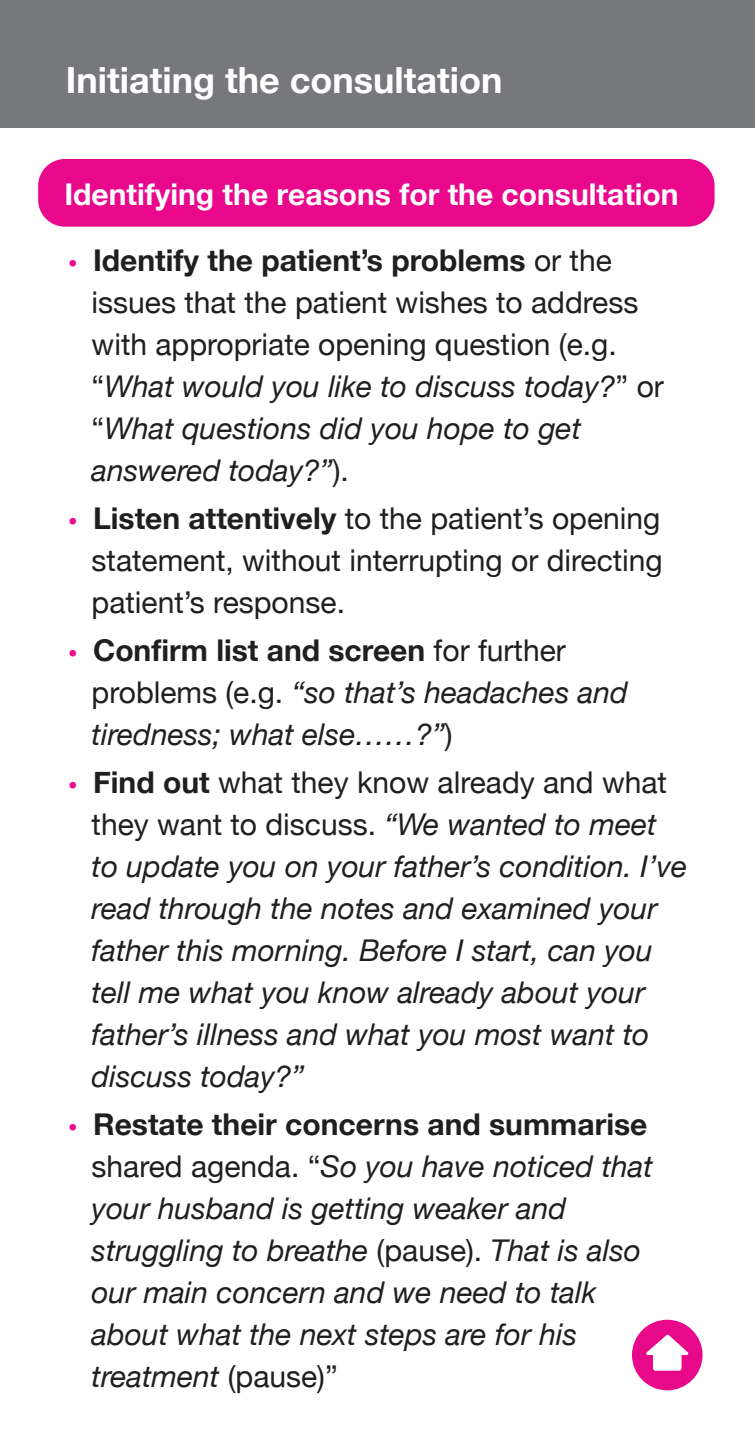
<style>
.page{position:relative;width:756px;height:1446px;background:#fff}
.page>*{position:absolute;margin:0;border:0;box-sizing:border-box;transform-origin:0 0}
.t1{font:700 36px "Helvetica Neue";color:#fff}
.t2{font:italic 30px/42px "Helvetica Neue";color:#211e1e}
.t3{font:30px/42px "Helvetica Neue";color:#211e1e}
.t4{font:700 30px "Helvetica Neue";color:#fff}
.s1{color:#ec098d}
.s2{font-weight:700}
.s3{font-style:italic}
.s4{font-style:normal;color:#ec098d}
.s5{font-weight:700;font-style:normal}
.s6{font-style:normal}
</style>
<div class="page">
<div style="left:0;top:0;width:755px;height:128px;background:#77787c"></div>
<div style="left:38px;top:159px;width:677px;height:68px;background:#e9088b;border-radius:27px"></div>
<div style="left:632px;top:1319px;width:71px;height:71px;background:#e8088a;border-radius:50%"></div>
<div style="left:653px;top:1351px;width:29px;height:19px;background:#fff;border-radius:3px"></div>
<svg style="left:646px;top:1334px;width:43px;height:21px"></svg>
<p class="t1" style="left:66px;top:52px;width:438px">Initiating the consultation</p>
<p class="t1" style="left:292px;top:52px;width:133px">ses ion</p>
<p class="t4" style="left:64px;top:170px;width:616px">Identifying the reasons for the consultation</p>
<p class="t3" style="left:92px;top:241px;width:574px;text-indent:-24px"><span class="s1">•</span> <span class="s2">Identify the patient’s problems</span> or the issues that the patient wishes to address with appropriate opening question (e.g. “<span class="s3">What would you like to discuss today?</span>” or “<span class="s3">What questions did you hope to get answered today?”</span>).</p>
<p class="t3" style="left:92px;top:499px;width:573px;text-align:justify;text-indent:-24px"><span class="s1">•</span> <span class="s2">Listen attentively</span> to the patient’s opening statement, without interrupting or directing patient’s response.</p>
<p class="t2" style="left:92px;top:631px;width:538px;text-indent:-24px"><span class="s4">•</span> <span class="s5">Confirm list and screen</span> <span class="s6">for further problems (e.g.</span> “so that’s headaches and tiredness; what else……?”<span class="s6">)</span></p>
<p class="t2" style="left:92px;top:763px;width:597px;text-indent:-24px"><span class="s4">•</span> <span class="s5">Find out</span> <span class="s6">what they know already and what they want to discuss.</span> “We wanted to meet to update you on your father’s condition. I’ve read through the notes and examined your father this morning. Before I start, can you tell me what you know already about your father’s illness and what you most want to discuss today?”</p>
<p class="t2" style="left:92px;top:1105px;width:563px;text-indent:-24px"><span class="s4">•</span> <span class="s5">Restate their concerns and summarise </span><span class="s6">shared agenda. “</span>So you have noticed that your husband is getting weaker and struggling to breathe <span class="s6">(pause).</span> That is also our main concern and we need to talk about what the next steps are for his treatment <span class="s6">(pause)”</span></p>
</div>
